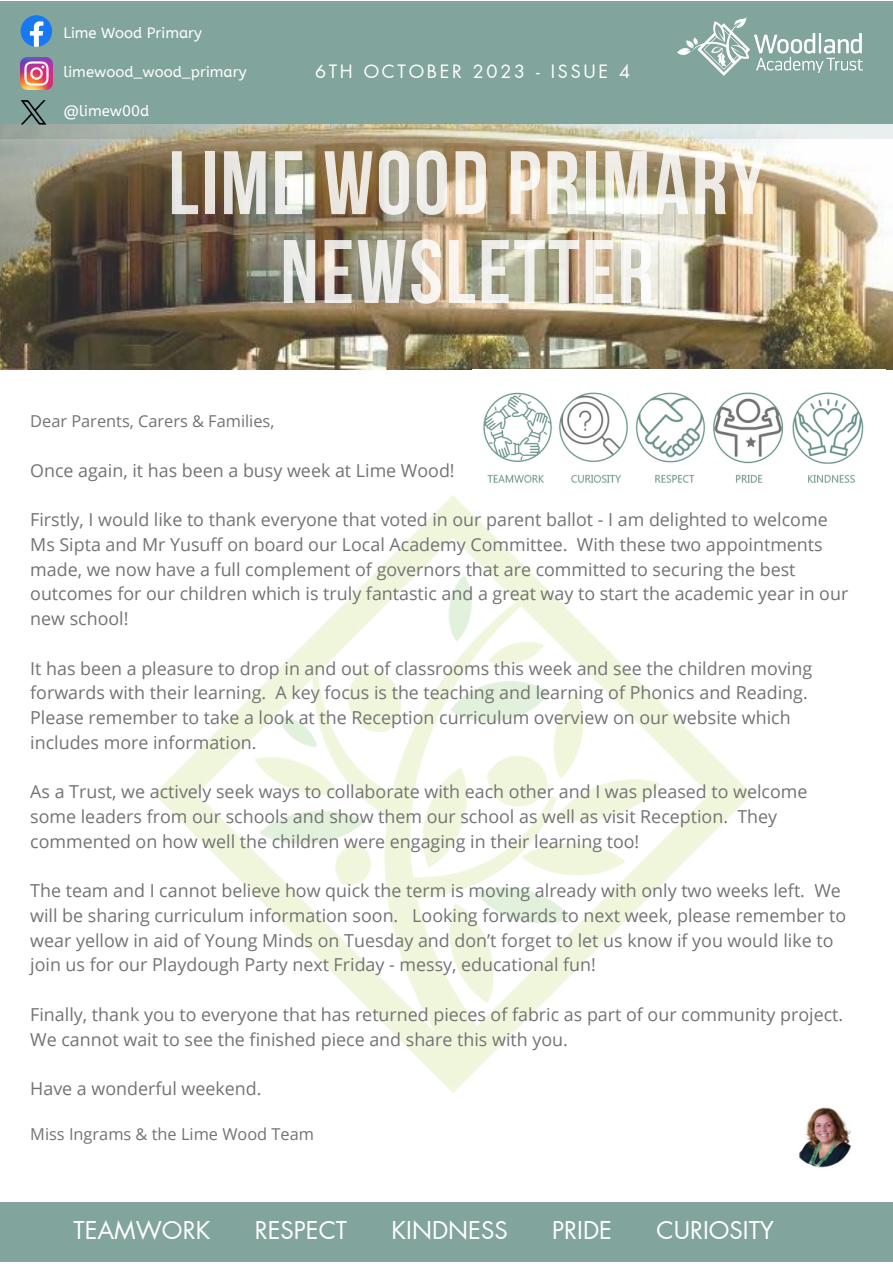
<style>
.page{position:relative;width:893px;height:1264px;background:#fff}
.page>*{position:absolute;margin:0;border:0;box-sizing:border-box;transform-origin:0 0}
.t1{font:700 89.85px/88.8px "Bebas Neue";letter-spacing:.025em;color:#fff;text-align:center}
.t2{font:24px "Futura LT Pro";color:#fff}
.t3{font:18px "Futura LT Pro";letter-spacing:.15em;color:#fff}
.t4{font:17.85px/24.8px "Open Sans";color:#737373}
.t5{font:16.35px "Open Sans";color:#737373}
.t6{font:15px "A Bee Zee";color:#fff}
</style>
<div class="page">
<div style="left:0;top:2px;width:892px;height:137px;background:#81a49d"></div>
<div style="left:0;top:1202px;width:892px;height:60px;background:#81a49d"></div>
<img style="left:0;top:124px;width:892px;height:245px">
<img style="left:677px;top:17px;width:185px;height:59px">
<img style="left:154px;top:495px;width:597px;height:597px">
<svg style="left:21px;top:100px;width:25px;height:25px"></svg>
<img style="left:21px;top:58px;width:31px;height:31px">
<svg style="left:21px;top:15px;width:31px;height:32px"></svg>
<img style="left:799px;top:1107px;width:53px;height:61px">
<img style="left:472px;top:392px;width:392px;height:117px">
<p class="t6" style="left:63px;top:24px;width:140px">Lime Wood Primary</p>
<p class="t6" style="left:63px;top:63px;width:185px">limewood_wood_primary</p>
<p class="t6" style="left:63px;top:102px;width:87px">@limew00d</p>
<p class="t3" style="left:315px;top:63px;width:316px">6TH OCTOBER 2023 - ISSUE 4</p>
<h1 class="t1" style="left:168px;top:147px;width:599px">LIME WOOD PRIMARY<br>NEWSLETTER</h1>
<p class="t5" style="left:30px;top:409px;width:246px">Dear Parents, Carers &amp; Families,</p>
<p class="t4" style="left:30px;top:457px;width:426px">Once again, it has been a busy week at Lime Wood!</p>
<p class="t4" style="left:30px;top:507px;width:819px">Firstly, I would like to thank everyone that voted in our parent ballot - I am delighted to welcome Ms Sipta and Mr Yusuff on board our Local Academy Committee. With these two appointments made, we now have a full complement of governors that are committed to securing the best outcomes for our children which is truly fantastic and a great way to start the academic year in our new school!</p>
<p class="t4" style="left:30px;top:655px;width:783px">It has been a pleasure to drop in and out of classrooms this week and see the children moving forwards with their learning. A key focus is the teaching and learning of Phonics and Reading.<br>Please remember to take a look at the Reception curriculum overview on our website which includes more information.</p>
<p class="t4" style="left:30px;top:779px;width:778px">As a Trust, we actively seek ways to collaborate with each other and I was pleased to welcome some leaders from our schools and show them our school as well as visit Reception. They commented on how well the children were engaging in their learning too!</p>
<p class="t4" style="left:30px;top:877px;width:817px">The team and I cannot believe how quick the term is moving already with only two weeks left. We will be sharing curriculum information soon. Looking forwards to next week, please remember to wear yellow in aid of Young Minds on Tuesday and don’t forget to let us know if you would like to join us for our Playdough Party next Friday - messy, educational fun!</p>
<p class="t4" style="left:30px;top:1001px;width:814px">Finally, thank you to everyone that has returned pieces of fabric as part of our community project.<br>We cannot wait to see the finished piece and share this with you.</p>
<p class="t4" style="left:30px;top:1075px;width:233px">Have a wonderful weekend.</p>
<p class="t5" style="left:30px;top:1122px;width:285px">Miss Ingrams &amp; the Lime Wood Team</p>
<p class="t2" style="left:73px;top:1219px;width:138px">TEAMWORK</p>
<p class="t2" style="left:255px;top:1219px;width:94px">RESPECT</p>
<p class="t2" style="left:391px;top:1219px;width:118px">KINDNESS</p>
<p class="t2" style="left:552px;top:1219px;width:61px">PRIDE</p>
<p class="t2" style="left:656px;top:1219px;width:119px">CURIOSITY</p>
</div>
